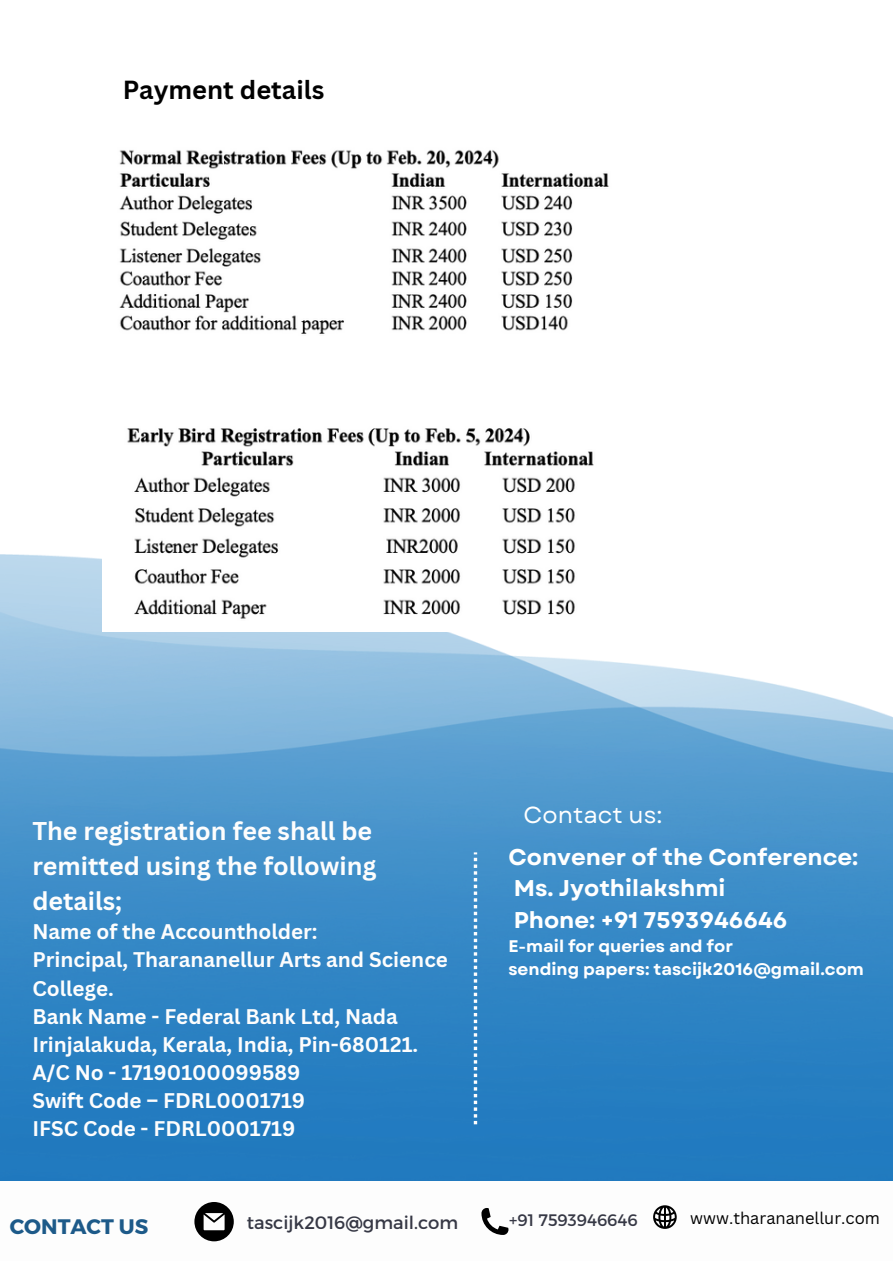
<style>
.page{position:relative;width:893px;height:1264px;background:#fff}
.page>*{position:absolute;margin:0;border:0;box-sizing:border-box;transform-origin:0 0}
.t1{font:700 25.5px "Canva Sans";color:#000}
.t2{font:700 25.05px/34.8px "Canva Sans";color:#fdfdfd}
.t3{font:23.25px "Garet";color:#fff}
.t4{font:700 22.8px "Garet";color:#fff}
.t5{font:700 21px "Montserrat";color:#1d5a89}
.t6{font:700 20.7px/28px "Canva Sans";color:#fdfdfd}
.t7{font:18px "Montserrat";color:#363845}
.t8{font:700 16.8px "Garet";color:#fff}
.t9{font:16.65px "Montserrat";color:#363845}
.t10{font:16.5px "Canva Sans";color:#000}
</style>
<div class="page">
<img style="left:0;top:554px;width:892px;height:627px">
<svg style="left:474px;top:852px;width:3px;height:272px"></svg>
<svg style="left:194px;top:1202px;width:40px;height:39px"></svg>
<svg style="left:481px;top:1208px;width:27px;height:26px"></svg>
<svg style="left:653px;top:1205px;width:23px;height:23px"></svg>
<img style="left:102px;top:428px;width:562px;height:203px">
<img style="left:119px;top:150px;width:490px;height:184px">
<p class="t1" style="left:123px;top:72px;width:203px">Payment details</p>
<p class="t2" style="left:32px;top:813px;width:345px">The registration fee shall be remitted using the following details;</p>
<p class="t6" style="left:32px;top:917px;width:287px">Name of the Accountholder:</p>
<p class="t6" style="left:32px;top:945px;width:417px">Principal, Tharananellur Arts and Science<br>College.</p>
<p class="t6" style="left:32px;top:1001px;width:387px">Bank Name - Federal Bank Ltd, Nada<br>Irinjalakuda, Kerala, India, Pin-680121.</p>
<p class="t6" style="left:32px;top:1057px;width:269px">A/C No - 17190100099589</p>
<p class="t6" style="left:32px;top:1085px;width:274px">Swift Code – FDRL0001719</p>
<p class="t6" style="left:32px;top:1113px;width:264px">IFSC Code - FDRL0001719</p>
<p class="t3" style="left:523px;top:797px;width:140px">Contact us:</p>
<p class="t4" style="left:508px;top:840px;width:351px">Convener of the Conference:</p>
<p class="t4" style="left:513px;top:871px;width:213px">Ms. Jyothilakshmi</p>
<p class="t4" style="left:513px;top:903px;width:275px">Phone: +91 7593946646</p>
<p class="t8" style="left:508px;top:934px;width:226px">E-mail for queries and for</p>
<p class="t8" style="left:508px;top:956px;width:357px">sending papers: tascijk2016@gmail.com</p>
<p class="t5" style="left:10px;top:1212px;width:140px">CONTACT US</p>
<p class="t7" style="left:247px;top:1211px;width:213px">tascijk2016@gmail.com</p>
<p class="t9" style="left:509px;top:1209px;width:130px">+91 7593946646</p>
<p class="t10" style="left:690px;top:1205px;width:191px">www.tharananellur.com</p>
</div>
